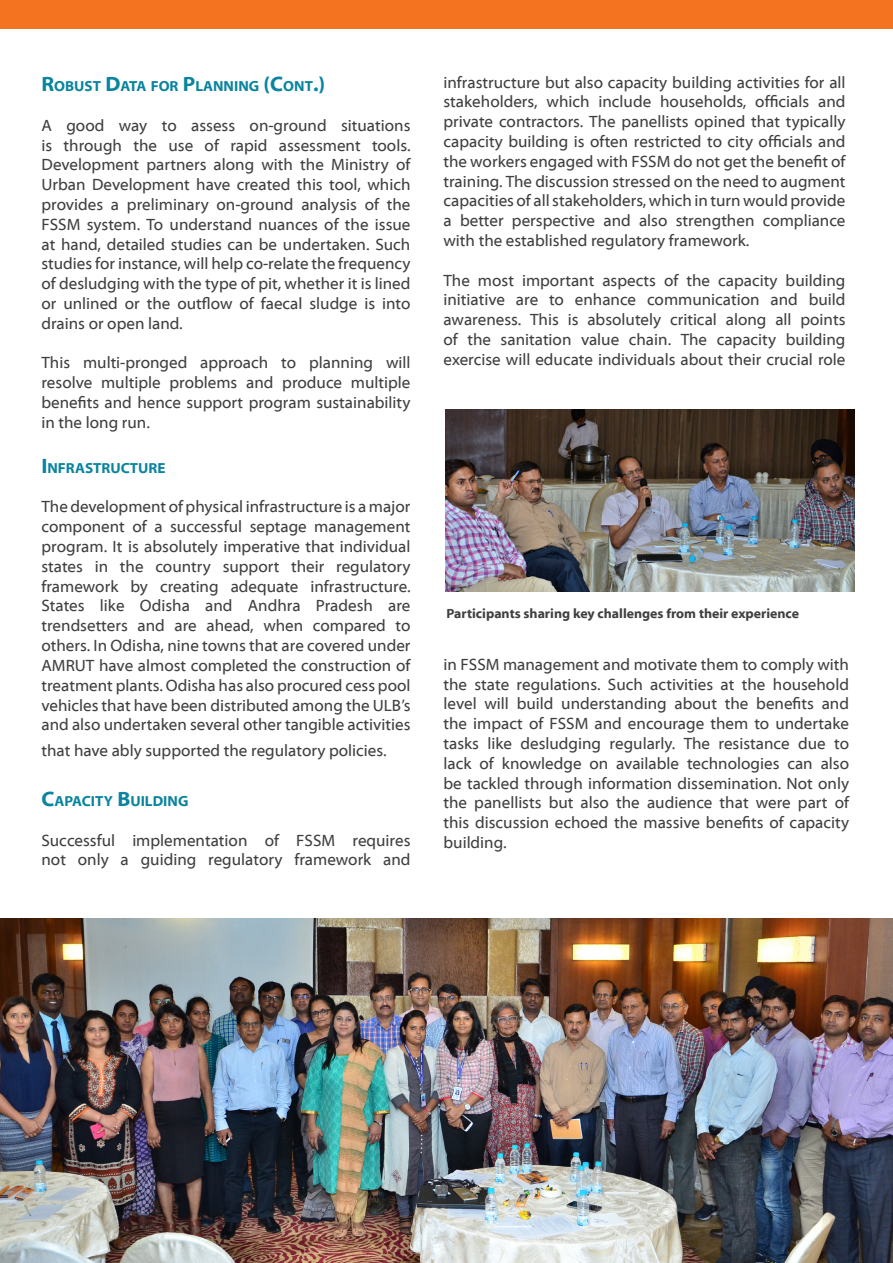
<style>
.page{position:relative;width:893px;height:1263px;background:#fff}
.page>*{position:absolute;margin:0;border:0;box-sizing:border-box;transform-origin:0 0}
.t1{font:16.5px/19.8px "Myriad Web Pro";color:#404040;text-align:justify}
.t2{font:700 14.7px "Myriad Web Pro";color:#0a849f}
.t3{font:700 13.5px "Myriad Web Pro";color:#404040}
.s1{font-size:21px}
</style>
<div class="page">
<div style="left:0;top:0;width:893px;height:28px;background:#f47321"></div>
<img style="left:0;top:918px;width:893px;height:345px">
<img style="left:446px;top:410px;width:408px;height:181px">
<p class="t2" style="left:41px;top:78px;width:285px"><span class="s1">R</span>OBUST <span class="s1">D</span>ATA FOR <span class="s1">P</span>LANNING <span class="s1">(C</span>ONT<span class="s1">.)</span></p>
<p class="t1" style="left:41px;top:116px;width:371px">A good way to assess on-ground situations is through the use of rapid assessment tools.<br>Development partners along with the Ministry of Urban Development have created this tool, which provides a preliminary on-ground analysis of the FSSM system. To understand nuances of the issue at hand, detailed studies can be undertaken. Such studies for instance, will help co-relate the frequency of desludging with the type of pit, whether it is lined or unlined or the outflow of faecal sludge is into drains or open land.</p>
<p class="t1" style="left:41px;top:353px;width:371px">This multi-pronged approach to planning will resolve multiple problems and produce multiple benefits and hence support program sustainability in the long run.</p>
<p class="t2" style="left:41px;top:460px;width:126px"><span class="s1">I</span> NFRASTRUCTURE</p>
<p class="t1" style="left:41px;top:497px;width:371px">The development of physical infrastructure is a major component of a successful septage management program. It is absolutely imperative that individual states in the country support their regulatory framework by creating adequate infrastructure.<br>States like Odisha and Andhra Pradesh are trendsetters and are ahead, when compared to others. In Odisha, nine towns that are covered under AMRUT have almost completed the construction of treatment plants. Odisha has also procured cess pool vehicles that have been distributed among the ULB’s and also undertaken several other tangible activities</p>
<p class="t1" style="left:41px;top:740px;width:347px">that have ably supported the regulatory policies.</p>
<p class="t2" style="left:41px;top:793px;width:148px"><span class="s1">C</span>APACITY <span class="s1">B</span>UILDING</p>
<p class="t1" style="left:41px;top:830px;width:371px">Successful implementation of FSSM requires not only a guiding regulatory framework and</p>
<p class="t1" style="left:443px;top:72px;width:404px">infrastructure but also capacity building activities for all stakeholders, which include households, officials and private contractors. The panellists opined that typically capacity building is often restricted to city officials and the workers engaged with FSSM do not get the benefit of training. The discussion stressed on the need to augment capacities of all stakeholders, which in turn would provide a better perspective and also strengthen compliance with the established regulatory framework.</p>
<p class="t1" style="left:443px;top:270px;width:404px">The most important aspects of the capacity building initiative are to enhance communication and build awareness. This is absolutely critical along all points of the sanitation value chain. The capacity building exercise will educate individuals about their crucial role</p>
<p class="t3" style="left:446px;top:606px;width:354px">Participants sharing key challenges from their experience</p>
<p class="t1" style="left:443px;top:655px;width:407px">in FSSM management and motivate them to comply with the state regulations. Such activities at the household level will build understanding about the benefits and the impact of FSSM and encourage them to undertake tasks like desludging regularly. The resistance due to lack of knowledge on available technologies can also be tackled through information dissemination. Not only the panellists but also the audience that were part of this discussion echoed the massive benefits of capacity building.</p>
</div>
